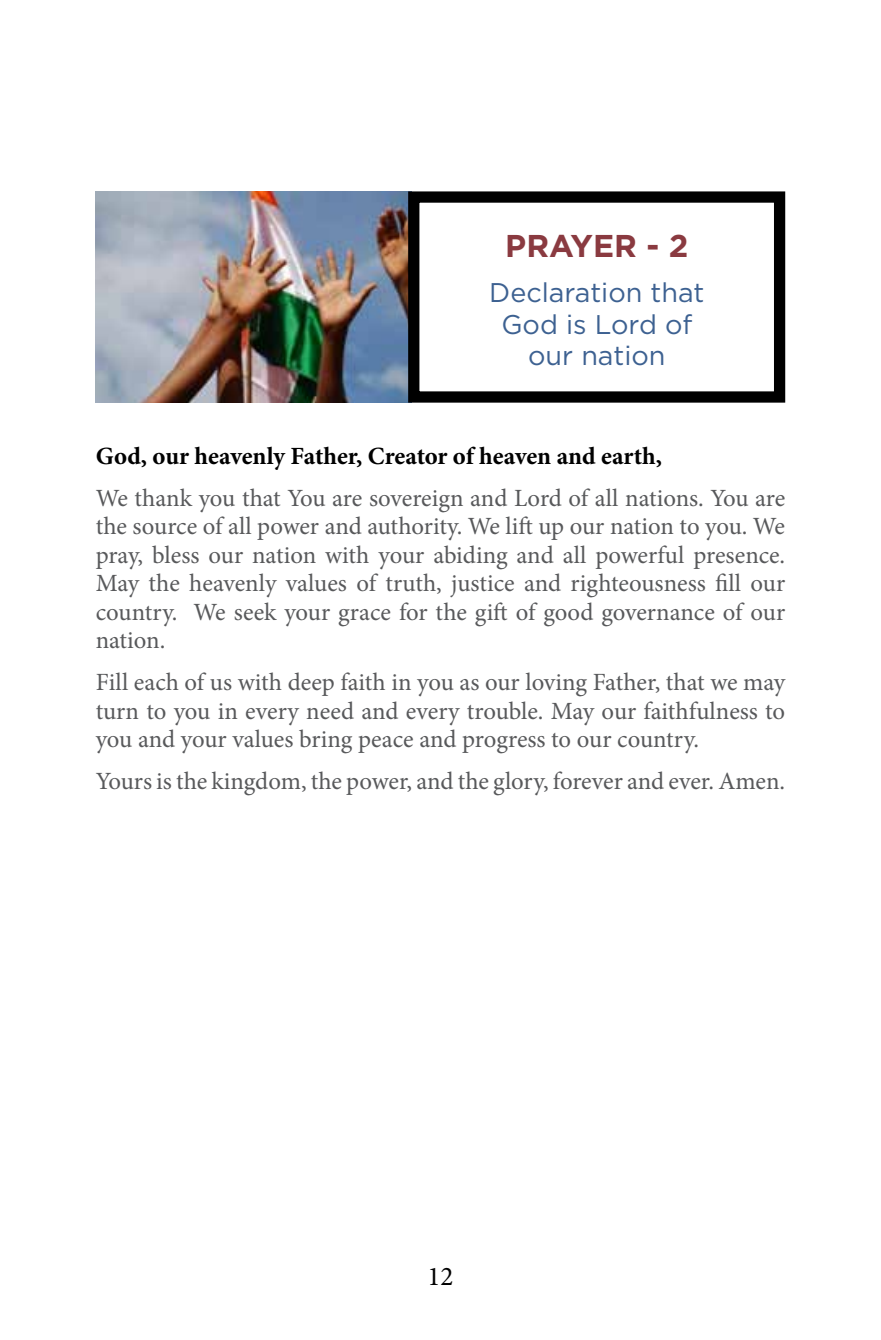
<style>
.page{position:relative;width:881px;height:1340px;background:#fff}
.page>*{position:absolute;margin:0;border:0;box-sizing:border-box;transform-origin:0 0}
.t1{font:700 31.5px "Gotham";color:#8a3a40}
.t2{font:27px/31.5px "Gotham";color:#3d6191;text-align:center}
.t3{font:27px "Minion Pro";color:#000}
.t4{font:24.75px/28.6px "Minion Pro";letter-spacing:-.005em;color:#58595b;text-align:justify}
.t5{font:700 24.75px "Minion Pro";color:#000}
</style>
<div class="page">
<img style="left:96px;top:191px;width:316px;height:212px">
<div style="left:408px;top:191px;width:376px;height:211px;border:11px solid #000"></div>
<p class="t1" style="left:505px;top:225px;width:185px">PRAYER - 2</p>
<p class="t2" style="left:489px;top:276px;width:217px">Declaration that<br>God is Lord of our nation</p>
<p class="t5" style="left:96px;top:438px;width:567px">God, our heavenly Father, Creator of heaven and earth,</p>
<p class="t4" style="left:96px;top:483px;width:690px">We thank you that You are sovereign and Lord of all nations. You are the source of all power and authority. We lift up our nation to you. We pray, bless our nation with your abiding and all powerful presence.<br>May the heavenly values of truth, justice and righteousness fill our country. We seek your grace for the gift of good governance of our nation.</p>
<p class="t4" style="left:96px;top:668px;width:690px">Fill each of us with deep faith in you as our loving Father, that we may turn to you in every need and every trouble. May our faithfulness to you and your values bring peace and progress to our country.</p>
<p class="t4" style="left:96px;top:767px;width:690px">Yours is the kingdom, the power, and the glory, forever and ever. Amen.</p>
<p class="t3" style="left:427px;top:1258px;width:27px">12</p>
</div>
